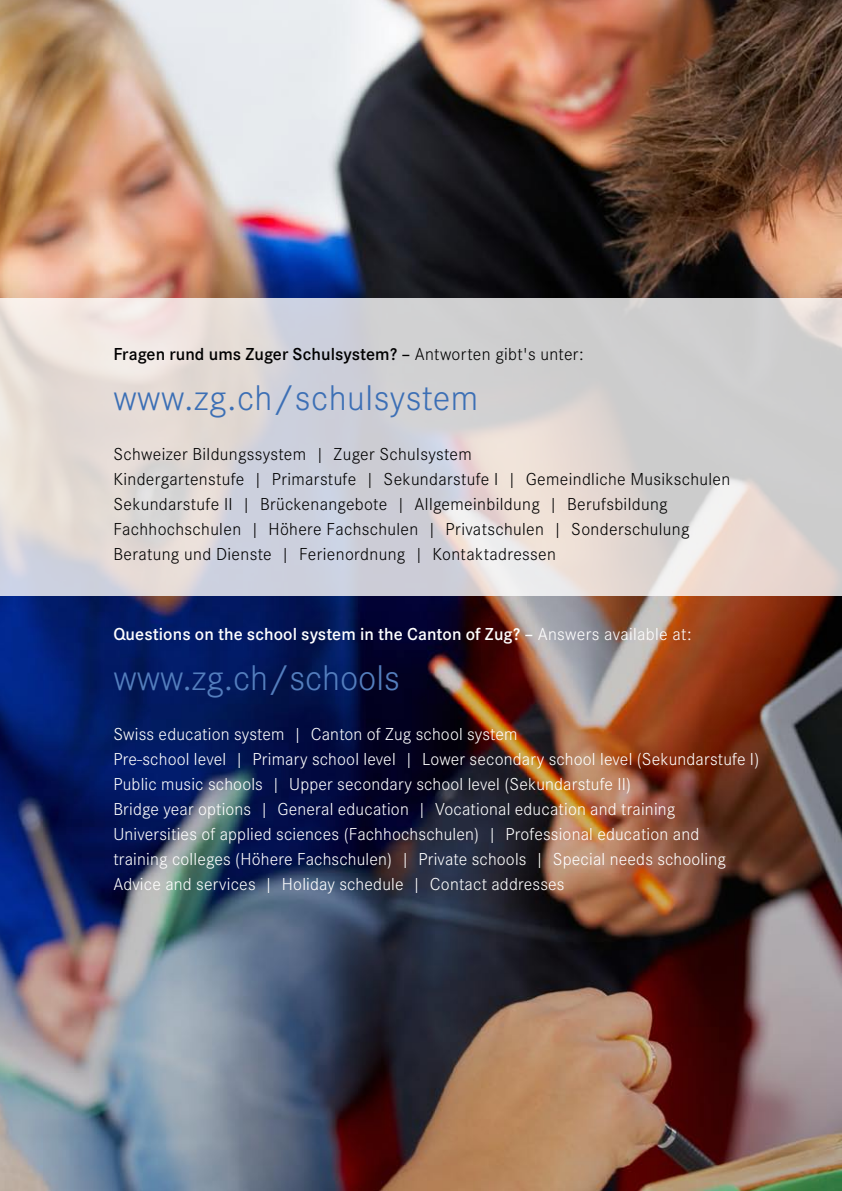
<style>
.page{position:relative;width:842px;height:1191px;background:#fff}
.page>*{position:absolute;margin:0;border:0;box-sizing:border-box;transform-origin:0 0}
.B_Lauftext_Light{font:300 37px "Corporate S";letter-spacing:.015em;color:#3c6fb5}
.B_Lauftext_Light-2{font:300 37px "Corporate S";color:#547ebd}
.B_Lauftext_Light-3{font:300 18px "Corporate S";letter-spacing:.01em;color:#fff}
.B_Lauftext_Light-4{font:300 18px "Corporate S";letter-spacing:.02em;color:#000}
.B_Lauftext_Light-5{font:600 18px "Corporate S";letter-spacing:.005em;color:#fff}
.B_Lauftext_Light-6{font:600 18px "Corporate S";letter-spacing:.005em;color:#000}
.s1{font-weight:300}
</style>
<div class="page">
<img style="left:0;top:0;width:842px;height:1191px">
<svg style="left:0;top:298px;width:842px;height:297px;background:#d9d5d6"></svg>
<p class="B_Lauftext_Light-6" style="left:113px;top:343px;width:472px">Fragen rund ums Zuger Schulsystem? – <span class="s1">Antworten gibt's unter:</span></p>
<p class="B_Lauftext_Light" style="left:113px;top:376px;width:366px">www.zg.ch/schulsystem</p>
<p class="B_Lauftext_Light-4" style="left:113px;top:443px;width:360px">Schweizer Bildungssystem | Zuger Schulsystem</p>
<p class="B_Lauftext_Light-4" style="left:113px;top:468px;width:618px">Kindergartenstufe | Primarstufe | Sekundarstufe I | Gemeindliche Musikschulen</p>
<p class="B_Lauftext_Light-4" style="left:113px;top:493px;width:556px">Sekundarstufe II | Brückenangebote | Allgemeinbildung | Berufsbildung</p>
<p class="B_Lauftext_Light-4" style="left:113px;top:518px;width:578px">Fachhochschulen | Höhere Fachschulen | Privatschulen | Sonderschulung</p>
<p class="B_Lauftext_Light-4" style="left:113px;top:543px;width:444px">Beratung und Dienste | Ferienordnung | Kontaktadressen</p>
<p class="B_Lauftext_Light-5" style="left:113px;top:623px;width:580px">Questions on the school system in the Canton of Zug? – <span class="s1">Answers available at:</span></p>
<p class="B_Lauftext_Light-2" style="left:113px;top:656px;width:288px">www.zg.ch/schools</p>
<p class="B_Lauftext_Light-3" style="left:113px;top:723px;width:406px">Swiss education system | Canton of Zug school system</p>
<p class="B_Lauftext_Light-3" style="left:113px;top:748px;width:647px">Pre-school level | Primary school level | Lower secondary school level (Sekundarstufe I)</p>
<p class="B_Lauftext_Light-3" style="left:113px;top:773px;width:519px">Public music schools | Upper secondary school level (Sekundarstufe II)</p>
<p class="B_Lauftext_Light-3" style="left:113px;top:798px;width:563px">Bridge year options | General education | Vocational education and training</p>
<p class="B_Lauftext_Light-3" style="left:113px;top:823px;width:587px">Universities of applied sciences (Fachhochschulen) | Professional education and</p>
<p class="B_Lauftext_Light-3" style="left:113px;top:848px;width:614px">training colleges (Höhere Fachschulen) | Private schools | Special needs schooling</p>
<p class="B_Lauftext_Light-3" style="left:113px;top:873px;width:453px">Advice and services | Holiday schedule | Contact addresses</p>
</div>
